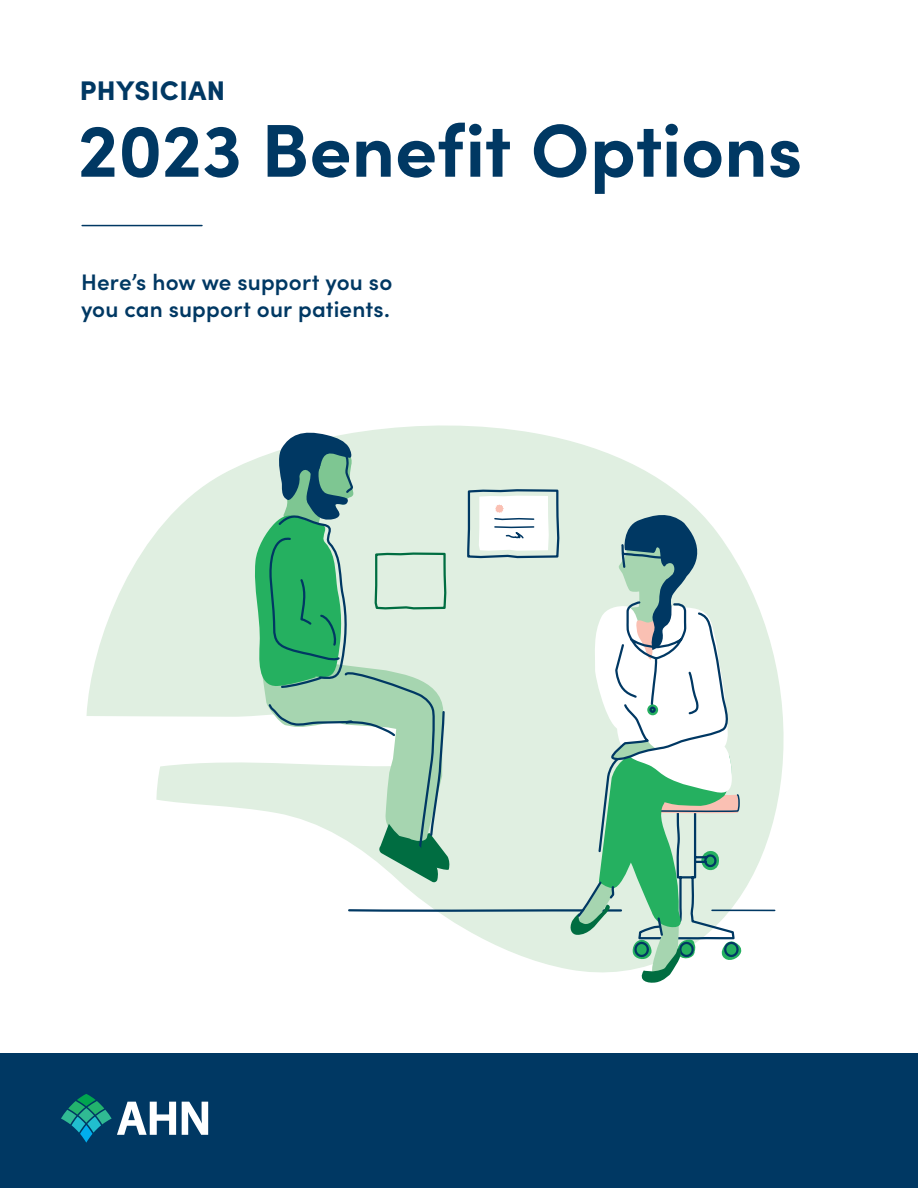
<style>
.page{position:relative;width:918px;height:1188px;background:#fff}
.page>*{position:absolute;margin:0;border:0;box-sizing:border-box;transform-origin:0 0}
.t1{font:700 75px "Sofia Pro";color:#003863}
.Subtitle{font:900 27px "Sofia Pro";letter-spacing:.02em;color:#003863}
.Description{font:600 22.5px/27px "Sofia Pro";letter-spacing:.01em;color:#003863}
</style>
<div class="page">
<div style="left:0;top:1053px;width:918px;height:135px;background:#003863"></div>
<svg style="left:87px;top:425px;width:697px;height:385px;fill:#e0efe1"></svg>
<svg style="left:253px;top:429px;width:523px;height:554px"></svg>
<hr style="left:82px;top:225px;width:120px;height:1px;background:#003863">
<svg style="left:182px;top:1102px;width:26px;height:33px"></svg>
<svg style="left:80px;top:1125px;width:12px;height:18px"></svg>
<svg style="left:77px;top:1094px;width:19px;height:12px"></svg>
<svg style="left:61px;top:1101px;width:115px;height:34px"></svg>
<p class="Subtitle" style="left:80px;top:70px;width:147px">PHYSICIAN</p>
<p class="t1" style="left:78px;top:93px;width:726px">2023 Benefit Options</p>
<p class="Description" style="left:81px;top:267px;width:313px">Here’s how we support you so you can support our patients.</p>
</div>
